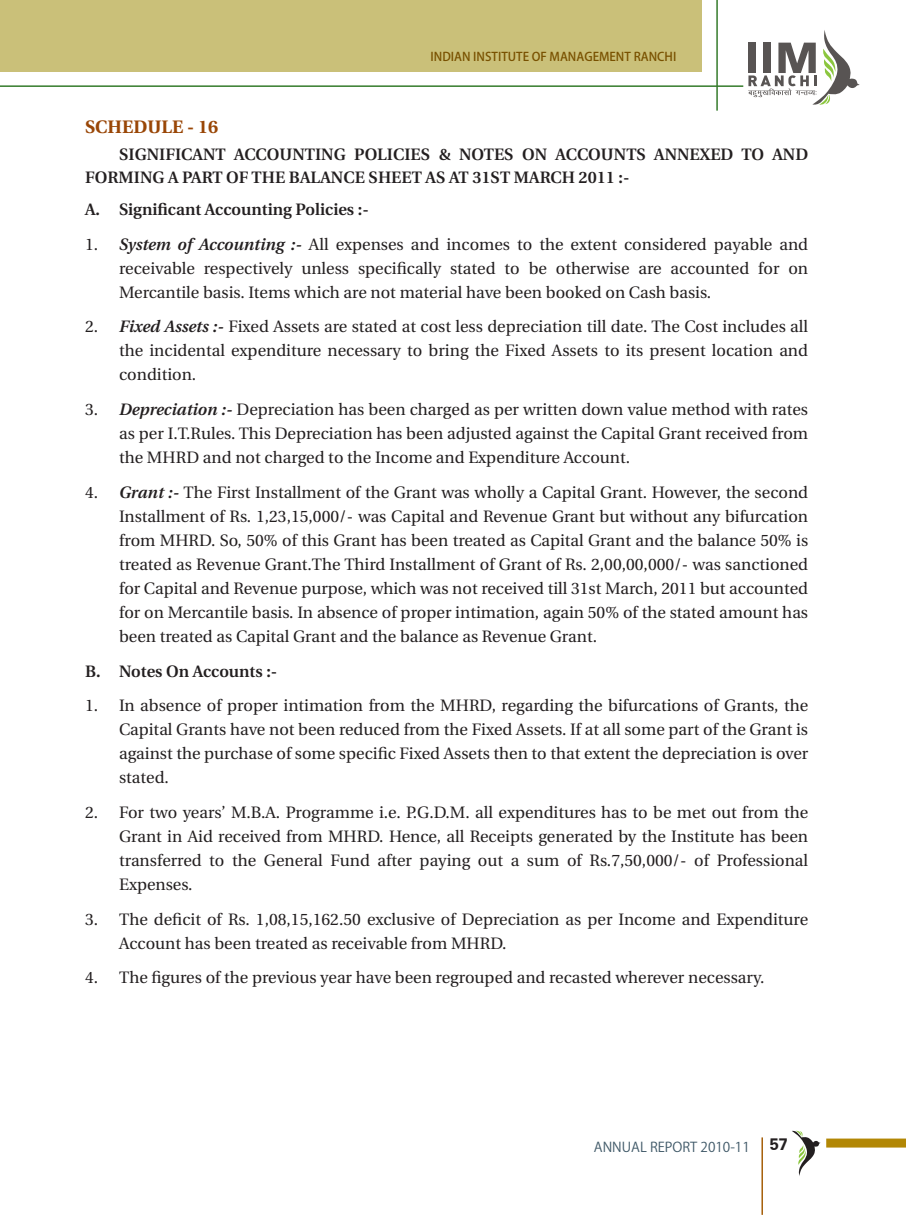
<style>
.page{position:relative;width:906px;height:1217px;background:#fff}
.page>*{position:absolute;margin:0;border:0;box-sizing:border-box;transform-origin:0 0}
.t1{font:700 18px "Utopia";color:#994606}
.English_body{font:16.5px/24px "Utopia";color:#231f20;text-align:justify}
.English_body-2{font:600 16.5px/22.5px "Utopia";color:#231f20}
.t2{font:13.5px "Koz Go Pr 6 N";color:#405968}
.t3{font:500 12px "Koz Go Pr 6 N";color:#795100}
.s1{font-weight:600;font-style:italic}
.s2{font-family:"Zurich BT";font-weight:700;font-size:16.5px;color:#231f20}
</style>
<div class="page">
<div style="left:0;top:0;width:702px;height:71px;background:#cac079"></div>
<hr style="left:761px;top:1137px;width:2px;height:77px;background:#a6600b">
<div style="left:826px;top:1138px;width:80px;height:9px;background:#b28705"></div>
<hr style="left:716px;top:0;width:2px;height:111px;background:#357b2b">
<hr style="left:0;top:85px;width:743px;height:2px;background:#357b2b">
<svg style="left:792px;top:1130px;width:28px;height:45px"></svg>
<svg style="left:748px;top:30px;width:111px;height:75px"></svg>
<p class="t3" style="left:430px;top:49px;width:247px">INDIAN INSTITUTE OF MANAGEMENT RANCHI</p>
<p class="t1" style="left:85px;top:117px;width:135px">SCHEDULE - 16</p>
<p class="English_body-2" style="left:85px;top:143px;width:724px;text-indent:34px">SIGNIFICANT ACCOUNTING POLICIES &amp; NOTES ON ACCOUNTS ANNEXED TO AND<br>FORMING A PART OF THE BALANCE SHEET AS AT 31ST MARCH 2011 :-</p>
<p class="English_body-2" style="left:85px;top:198px;width:285px">A. Significant Accounting Policies :-</p>
<p class="English_body" style="left:119px;top:232px;width:690px;text-indent:-34px">1. <span class="s1">System of Accounting :-</span> All expenses and incomes to the extent considered payable and receivable respectively unless specifically stated to be otherwise are accounted for on Mercantile basis. Items which are not material have been booked on Cash basis.</p>
<p class="English_body" style="left:119px;top:315px;width:690px;text-indent:-34px">2. <span class="s1">Fixed Assets :-</span> Fixed Assets are stated at cost less depreciation till date. The Cost includes all the incidental expenditure necessary to bring the Fixed Assets to its present location and condition.</p>
<p class="English_body" style="left:119px;top:397px;width:690px;text-indent:-34px">3. <span class="s1">Depreciation :-</span> Depreciation has been charged as per written down value method with rates as per I.T.Rules. This Depreciation has been adjusted against the Capital Grant received from the MHRD and not charged to the Income and Expenditure Account.</p>
<p class="English_body" style="left:119px;top:480px;width:690px;text-indent:-34px">4. <span class="s1">Grant :-</span> The First Installment of the Grant was wholly a Capital Grant. However, the second Installment of Rs. 1,23,15,000/- was Capital and Revenue Grant but without any bifurcation from MHRD. So, 50% of this Grant has been treated as Capital Grant and the balance 50% is treated as Revenue Grant.The Third Installment of Grant of Rs. 2,00,00,000/- was sanctioned for Capital and Revenue purpose, which was not received till 31st March, 2011 but accounted for on Mercantile basis. In absence of proper intimation, again 50% of the stated amount has been treated as Capital Grant and the balance as Revenue Grant.</p>
<p class="English_body-2" style="left:85px;top:659px;width:194px">B. Notes On Accounts :-</p>
<p class="English_body" style="left:119px;top:693px;width:690px;text-indent:-34px">1. In absence of proper intimation from the MHRD, regarding the bifurcations of Grants, the Capital Grants have not been reduced from the Fixed Assets. If at all some part of the Grant is against the purchase of some specific Fixed Assets then to that extent the depreciation is over stated.</p>
<p class="English_body" style="left:119px;top:800px;width:690px;text-indent:-34px">2. For two years’ M.B.A. Programme i.e. P.G.D.M. all expenditures has to be met out from the Grant in Aid received from MHRD. Hence, all Receipts generated by the Institute has been transferred to the General Fund after paying out a sum of Rs.7,50,000/- of Professional Expenses.</p>
<p class="English_body" style="left:119px;top:907px;width:690px;text-indent:-34px">3. The deficit of Rs. 1,08,15,162.50 exclusive of Depreciation as per Income and Expenditure<br>Account has been treated as receivable from MHRD.</p>
<p class="English_body" style="left:85px;top:965px;width:681px">4. The figures of the previous year have been regrouped and recasted wherever necessary.</p>
<p class="t2" style="left:594px;top:1138px;width:196px">ANNUAL REPORT 2010-11 <span class="s2">57</span></p>
</div>
